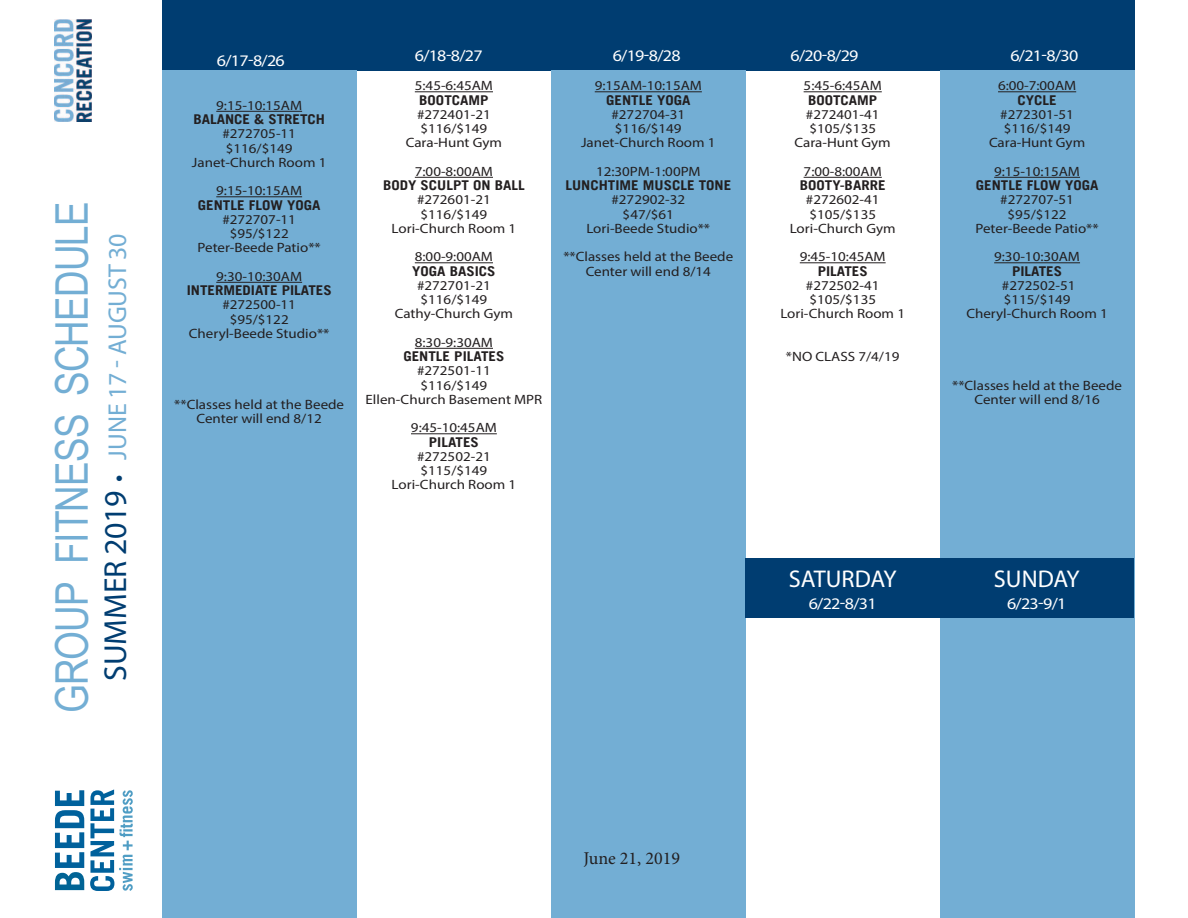
<style>
.page{position:relative;width:1188px;height:918px;background:#fff}
.page>*{position:absolute;margin:0;border:0;box-sizing:border-box;transform-origin:0 0}
.t1{font:45px "Arial Narrow";letter-spacing:-.02em;color:#73aed4}
.t2{font:25.95px "Myriad Pro";color:#73aed4}
.t3{font:24.3px "Myriad Pro";color:#fff}
.t4{font:18px "Minion Pro";color:#231f20}
.t5{font:16.2px "Myriad Pro";letter-spacing:-.04em;color:#fff;scale:1.11 1}
.t6{font:13.5px/14.2px "Myriad Pro";color:#231f20;text-align:center;scale:1.11 1}
.t7{font:700 13.5px "Trade Gothic";color:#231f20;scale:1.11 1}
.s1{font-size:31.95px;color:#003d71}
.s2{color:#003d71}
</style>
<div class="page">
<div style="left:162px;top:0;width:972px;height:70px;background:#003d71"></div>
<div style="left:162px;top:70px;width:194px;height:847px;background:#73aed4"></div>
<hr style="left:216px;top:111px;width:86px;height:1px;background:#231f20">
<hr style="left:216px;top:196px;width:86px;height:1px;background:#231f20">
<hr style="left:216px;top:282px;width:86px;height:1px;background:#231f20">
<hr style="left:415px;top:91px;width:78px;height:1px;background:#231f20">
<hr style="left:415px;top:177px;width:78px;height:1px;background:#231f20">
<hr style="left:415px;top:262px;width:78px;height:1px;background:#231f20">
<hr style="left:415px;top:348px;width:78px;height:1px;background:#231f20">
<hr style="left:411px;top:433px;width:86px;height:1px;background:#231f20">
<div style="left:551px;top:70px;width:195px;height:847px;background:#73aed4"></div>
<hr style="left:595px;top:91px;width:107px;height:1px;background:#231f20">
<hr style="left:804px;top:91px;width:78px;height:1px;background:#231f20">
<hr style="left:804px;top:177px;width:78px;height:1px;background:#231f20">
<hr style="left:800px;top:262px;width:86px;height:1px;background:#231f20">
<div style="left:940px;top:70px;width:194px;height:847px;background:#73aed4"></div>
<hr style="left:998px;top:91px;width:78px;height:1px;background:#231f20">
<hr style="left:994px;top:177px;width:86px;height:1px;background:#231f20">
<hr style="left:994px;top:262px;width:86px;height:1px;background:#231f20">
<svg style="left:55px;top:790px;width:29px;height:100px"></svg>
<svg style="left:90px;top:789px;width:43px;height:102px"></svg>
<img style="left:54px;top:20px;width:38px;height:102px">
<div style="left:940px;top:558px;width:194px;height:60px;background:#003d71"></div>
<div style="left:746px;top:558px;width:194px;height:60px;background:#003d71"></div>
<p class="t1" style="left:39px;top:713px;width:513px;rotate:-90deg">GROUP FITNESS SCHEDULE</p>
<p class="t2" style="left:101px;top:681px;width:449px;rotate:-90deg"><span class="s1">SUMMER 2019</span> <span class="s2">•</span> JUNE 17 - AUGUST 30</p>
<p class="t5" style="left:217px;top:51px;width:63px">6/17-8/26</p>
<p class="t5" style="left:415px;top:46px;width:63px">6/18-8/27</p>
<p class="t5" style="left:613px;top:46px;width:63px">6/19-8/28</p>
<p class="t5" style="left:791px;top:46px;width:63px">6/20-8/29</p>
<p class="t5" style="left:1010px;top:46px;width:63px">6/21-8/30</p>
<p class="t6" style="left:216px;top:98px;width:79px">9:15-10:15AM</p>
<p class="t7" style="left:193px;top:111px;width:120px">BALANCE &amp; STRETCH</p>
<p class="t6" style="left:222px;top:127px;width:68px">#272705-11</p>
<p class="t6" style="left:226px;top:141px;width:62px">$116/$149</p>
<p class="t6" style="left:192px;top:155px;width:123px">Janet-Church Room 1</p>
<p class="t6" style="left:216px;top:184px;width:79px">9:15-10:15AM</p>
<p class="t7" style="left:198px;top:197px;width:112px">GENTLE FLOW YOGA</p>
<p class="t6" style="left:222px;top:212px;width:68px">#272707-11</p>
<p class="t6" style="left:230px;top:226px;width:55px">$95/$122</p>
<p class="t6" style="left:198px;top:241px;width:113px">Peter-Beede Patio**</p>
<p class="t6" style="left:216px;top:269px;width:79px">9:30-10:30AM</p>
<p class="t7" style="left:187px;top:282px;width:132px">INTERMEDIATE PILATES</p>
<p class="t6" style="left:222px;top:298px;width:68px">#272500-11</p>
<p class="t6" style="left:230px;top:312px;width:55px">$95/$122</p>
<p class="t6" style="left:189px;top:326px;width:128px">Cheryl-Beede Studio**</p>
<p class="t6" style="left:174px;top:397px;width:155px">**Classes held at the Beede<br>Center will end 8/12</p>
<p class="t6" style="left:415px;top:79px;width:72px">5:45-6:45AM</p>
<p class="t7" style="left:419px;top:92px;width:64px">BOOTCAMP</p>
<p class="t6" style="left:417px;top:107px;width:68px">#272401-21</p>
<p class="t6" style="left:421px;top:121px;width:62px">$116/$149</p>
<p class="t6" style="left:406px;top:136px;width:88px">Cara-Hunt Gym</p>
<p class="t6" style="left:415px;top:164px;width:72px">7:00-8:00AM</p>
<p class="t7" style="left:383px;top:177px;width:129px">BODY SCULPT ON BALL</p>
<p class="t6" style="left:417px;top:193px;width:68px">#272601-21</p>
<p class="t6" style="left:421px;top:207px;width:62px">$116/$149</p>
<p class="t6" style="left:392px;top:221px;width:114px">Lori-Church Room 1</p>
<p class="t6" style="left:415px;top:250px;width:72px">8:00-9:00AM</p>
<p class="t7" style="left:412px;top:263px;width:77px">YOGA BASICS</p>
<p class="t6" style="left:417px;top:278px;width:68px">#272701-21</p>
<p class="t6" style="left:421px;top:292px;width:62px">$116/$149</p>
<p class="t6" style="left:395px;top:307px;width:108px">Cathy-Church Gym</p>
<p class="t6" style="left:415px;top:335px;width:72px">8:30-9:30AM</p>
<p class="t7" style="left:403px;top:348px;width:92px">GENTLE PILATES</p>
<p class="t6" style="left:417px;top:364px;width:68px">#272501-11</p>
<p class="t6" style="left:421px;top:378px;width:62px">$116/$149</p>
<p class="t6" style="left:366px;top:392px;width:161px">Ellen-Church Basement MPR</p>
<p class="t6" style="left:411px;top:421px;width:79px">9:45-10:45AM</p>
<p class="t7" style="left:429px;top:434px;width:47px">PILATES</p>
<p class="t6" style="left:417px;top:449px;width:68px">#272502-21</p>
<p class="t6" style="left:421px;top:463px;width:62px">$115/$149</p>
<p class="t6" style="left:392px;top:478px;width:114px">Lori-Church Room 1</p>
<p class="t6" style="left:595px;top:79px;width:98px">9:15AM-10:15AM</p>
<p class="t7" style="left:606px;top:92px;width:77px">GENTLE YOGA</p>
<p class="t6" style="left:612px;top:107px;width:68px">#272704-31</p>
<p class="t6" style="left:615px;top:121px;width:62px">$116/$149</p>
<p class="t6" style="left:581px;top:136px;width:123px">Janet-Church Room 1</p>
<p class="t6" style="left:596px;top:164px;width:96px">12:30PM-1:00PM</p>
<p class="t7" style="left:565px;top:177px;width:151px">LUNCHTIME MUSCLE TONE</p>
<p class="t6" style="left:612px;top:193px;width:68px">#272902-32</p>
<p class="t6" style="left:623px;top:207px;width:48px">$47/$61</p>
<p class="t6" style="left:586px;top:221px;width:113px">Lori-Beede Studio**</p>
<p class="t6" style="left:563px;top:250px;width:155px">**Classes held at the Beede<br>Center will end 8/14</p>
<p class="t6" style="left:804px;top:79px;width:72px">5:45-6:45AM</p>
<p class="t7" style="left:808px;top:92px;width:64px">BOOTCAMP</p>
<p class="t6" style="left:806px;top:107px;width:68px">#272401-41</p>
<p class="t6" style="left:809px;top:121px;width:62px">$105/$135</p>
<p class="t6" style="left:795px;top:136px;width:88px">Cara-Hunt Gym</p>
<p class="t6" style="left:804px;top:164px;width:72px">7:00-8:00AM</p>
<p class="t7" style="left:800px;top:177px;width:79px">BOOTY-BARRE</p>
<p class="t6" style="left:806px;top:193px;width:68px">#272602-41</p>
<p class="t6" style="left:809px;top:207px;width:62px">$105/$135</p>
<p class="t6" style="left:790px;top:221px;width:97px">Lori-Church Gym</p>
<p class="t6" style="left:800px;top:250px;width:79px">9:45-10:45AM</p>
<p class="t7" style="left:818px;top:263px;width:47px">PILATES</p>
<p class="t6" style="left:806px;top:278px;width:68px">#272502-41</p>
<p class="t6" style="left:809px;top:292px;width:62px">$105/$135</p>
<p class="t6" style="left:780px;top:307px;width:114px">Lori-Church Room 1</p>
<p class="t6" style="left:786px;top:349px;width:104px">*NO CLASS 7/4/19</p>
<p class="t3" style="left:789px;top:564px;width:109px">SATURDAY</p>
<p class="t5" style="left:809px;top:594px;width:63px">6/22-8/31</p>
<p class="t6" style="left:998px;top:79px;width:72px">6:00-7:00AM</p>
<p class="t7" style="left:1018px;top:92px;width:37px">CYCLE</p>
<p class="t6" style="left:1000px;top:107px;width:68px">#272301-51</p>
<p class="t6" style="left:1004px;top:121px;width:62px">$116/$149</p>
<p class="t6" style="left:989px;top:136px;width:88px">Cara-Hunt Gym</p>
<p class="t6" style="left:994px;top:164px;width:79px">9:15-10:15AM</p>
<p class="t7" style="left:976px;top:177px;width:112px">GENTLE FLOW YOGA</p>
<p class="t6" style="left:1000px;top:193px;width:68px">#272707-51</p>
<p class="t6" style="left:1008px;top:207px;width:55px">$95/$122</p>
<p class="t6" style="left:976px;top:221px;width:113px">Peter-Beede Patio**</p>
<p class="t6" style="left:994px;top:250px;width:79px">9:30-10:30AM</p>
<p class="t7" style="left:1012px;top:263px;width:47px">PILATES</p>
<p class="t6" style="left:1002px;top:278px;width:68px">#272502-51</p>
<p class="t6" style="left:1004px;top:292px;width:62px">$115/$149</p>
<p class="t6" style="left:966px;top:307px;width:129px">Cheryl-Church Room 1</p>
<p class="t6" style="left:952px;top:378px;width:155px">**Classes held at the Beede<br>Center will end 8/16</p>
<p class="t3" style="left:994px;top:564px;width:87px">SUNDAY</p>
<p class="t5" style="left:1007px;top:594px;width:55px">6/23-9/1</p>
<p class="t4" style="left:584px;top:846px;width:98px">June 21, 2019</p>
</div>
